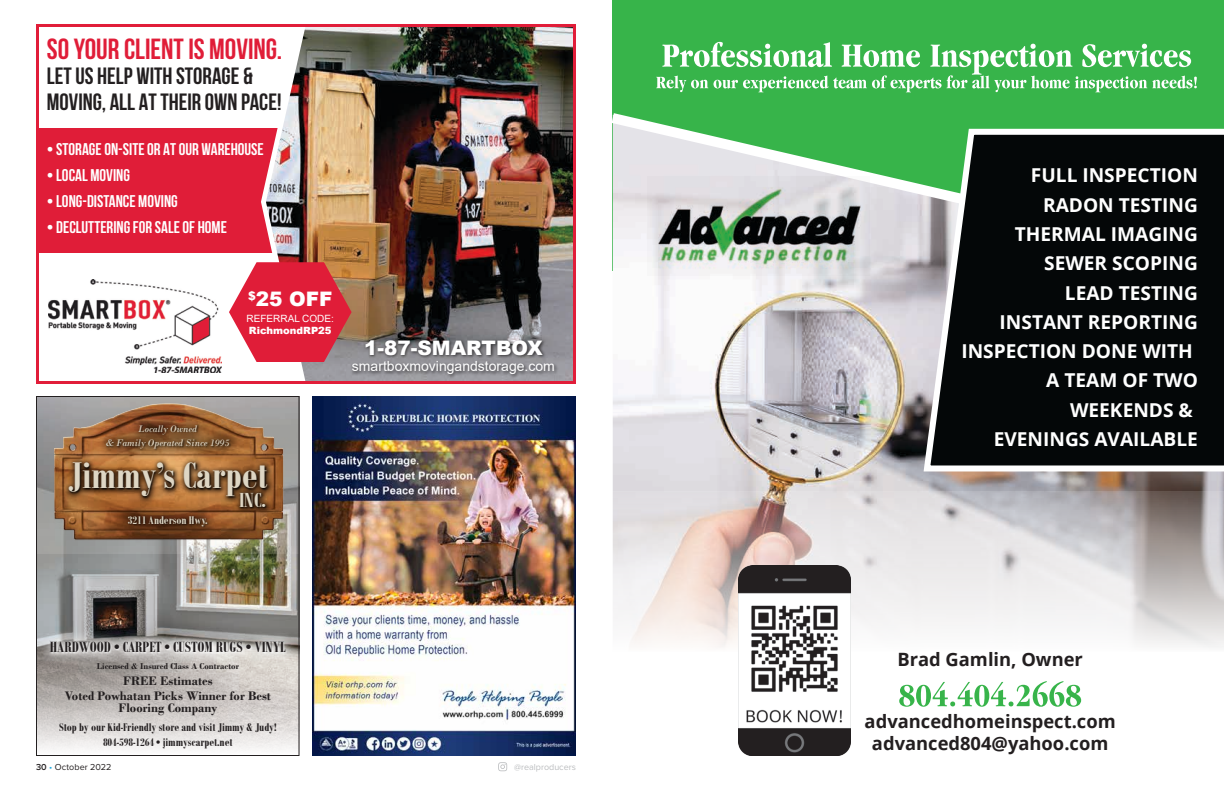
<style>
.page{position:relative;width:1224px;height:792px;background:#fff}
.page>*{position:absolute;margin:0;border:0;box-sizing:border-box;transform-origin:0 0}
.t1{font:700 40px "Bodoni MT Condensed";color:#ded6c4}
.t2{font:700 29px "Bebas Neue";color:#e01d38}
.t3{font:700 23.5px/25.4px "Bebas Neue";color:#231f20}
.t4{font:700 22px "Bodoni MT Condensed";color:#ded6c4}
.t5{font:900 20px "Arial";color:#fff}
.t6{font:700 19.1px/29.3px "Open Sans";color:#fff;text-align:right}
.t7{font:700 18.3px/22px "Open Sans";color:#231f20;text-align:center}
.t8{font:700 16.9px "Bebas Neue";color:#fff}
.t9{font:700 16px "Bodoni MT Condensed";color:#231f20}
.t10{font:14px "Arial";color:#fff}
.t11{font:700 13px/15.6px "Bodoni";color:#231f20;text-align:center}
.t12{font:700 12px/15px "Bodoni MT Condensed";color:#231f20;text-align:center}
.t13{font:700 12px "Bodoni MT Condensed";color:#ded6c4}
.t14{font:italic 10px/14px "Bodoni";color:#ded6c4;text-align:center}
.t15{font:10px "Arial";color:#fff}
.t16{font:900 10px "Arial";color:#fff}
.t17{font:700 9px "Bodoni";color:#231f20}
.t18{font:9px "Proxima Nova";letter-spacing:.01em;color:#231f20}
.t19{font:9px "Proxima Nova";color:#bcbec0}
.s1{font-weight:600}
.s2{color:#19a8e0}
</style>
<div class="page">
<svg style="left:498px;top:762px;width:9px;height:9px"></svg>
<img style="left:36px;top:24px;width:540px;height:360px">
<svg style="left:229px;top:262px;width:123px;height:100px;background:#dd4354"></svg>
<img style="left:349px;top:334px;width:212px;height:48px">
<img style="left:36px;top:396px;width:264px;height:360px">
<img style="left:78px;top:408px;width:180px;height:58px">
<img style="left:91px;top:422px;width:155px;height:29px">
<img style="left:112px;top:499px;width:113px;height:44px">
<img style="left:126px;top:512px;width:85px;height:18px">
<img style="left:312px;top:396px;width:264px;height:360px">
<div style="left:613px;top:0;width:611px;height:270px;background:#37b44a"></div>
<img style="left:613px;top:219px;width:611px;height:273px">
<svg style="left:612px;top:106px;width:308px;height:113px"></svg>
<svg style="left:920px;top:128px;width:304px;height:347px;background:#1e2422"></svg>
<svg style="left:613px;top:492px;width:611px;height:155px"></svg>
<img style="left:648px;top:176px;width:222px;height:100px">
<svg style="left:656px;top:42px;width:541px;height:50px"></svg>
<svg style="left:899px;top:681px;width:182px;height:26px"></svg>
<img style="left:738px;top:566px;width:113px;height:190px">
<h2 class="t2" style="left:47px;top:33px;width:237px">SO YOUR CLIENT IS MOVING.</h2>
<p class="t3" style="left:47px;top:63px;width:236px">LET US HELP WITH STORAGE &amp;<br>MOVING, ALL AT THEIR OWN PACE!</p>
<p class="t8" style="left:47px;top:140px;width:218px">• STORAGE ON-SITE OR AT OUR WAREHOUSE</p>
<p class="t8" style="left:47px;top:166px;width:85px">• LOCAL MOVING</p>
<p class="t8" style="left:47px;top:192px;width:132px">• LONG-DISTANCE MOVING</p>
<p class="t8" style="left:47px;top:218px;width:182px">• DECLUTTERING FOR SALE OF HOME</p>
<p class="t5" style="left:248px;top:285px;width:86px"><sup>$</sup>25 OFF</p>
<p class="t15" style="left:247px;top:312px;width:89px">REFERRAL CODE:</p>
<p class="t16" style="left:249px;top:324px;width:84px">RichmondRP25</p>
<p class="t5" style="left:364px;top:333px;width:180px">1-87-SMARTBOX</p>
<p class="t10" style="left:352px;top:357px;width:205px">smartboxmovingandstorage.com</p>
<p class="t14" style="left:106px;top:421px;width:126px">Locally Owned<br>&amp; Family Operated Since 1995</p>
<h1 class="t1" style="left:68px;top:452px;width:201px">Jimmy’s Carpet</h1>
<p class="t4" style="left:239px;top:487px;width:28px">INC.</p>
<p class="t13" style="left:128px;top:512px;width:81px">3211 Anderson Hwy.</p>
<p class="t9" style="left:50px;top:637px;width:237px">HARDWOOD • CARPET • CUSTOM RUGS • VINYL</p>
<p class="t17" style="left:97px;top:661px;width:144px">Licensed &amp; Insured Class A Contractor</p>
<p class="t11" style="left:65px;top:672px;width:208px">FREE Estimates<br>Voted Powhatan Picks Winner for Best</p>
<p class="t11" style="left:118px;top:700px;width:101px">Flooring Company</p>
<p class="t12" style="left:59px;top:719px;width:219px">Stop by our Kid-Friendly store and visit Jimmy &amp; Judy!<br>804-598-1264 • jimmyscarpet.net</p>
<p class="t18" style="left:36px;top:762px;width:77px"><span class="s1">30</span> <span class="s2">•</span> October 2022</p>
<p class="t19" style="left:514px;top:762px;width:63px">@realproducers</p>
<p class="t6" style="left:961px;top:160px;width:238px">FULL INSPECTION<br>RADON TESTING<br>THERMAL IMAGING<br>SEWER SCOPING<br>LEAD TESTING<br>INSTANT REPORTING<br>INSPECTION DONE WITH<br>A TEAM OF TWO<br>WEEKENDS &amp;<br>EVENINGS AVAILABLE</p>
<p class="t7" style="left:897px;top:648px;width:187px">Brad Gamlin, Owner</p>
<p class="t7" style="left:865px;top:710px;width:253px">advancedhomeinspect.com advanced804@yahoo.com</p>
</div>
